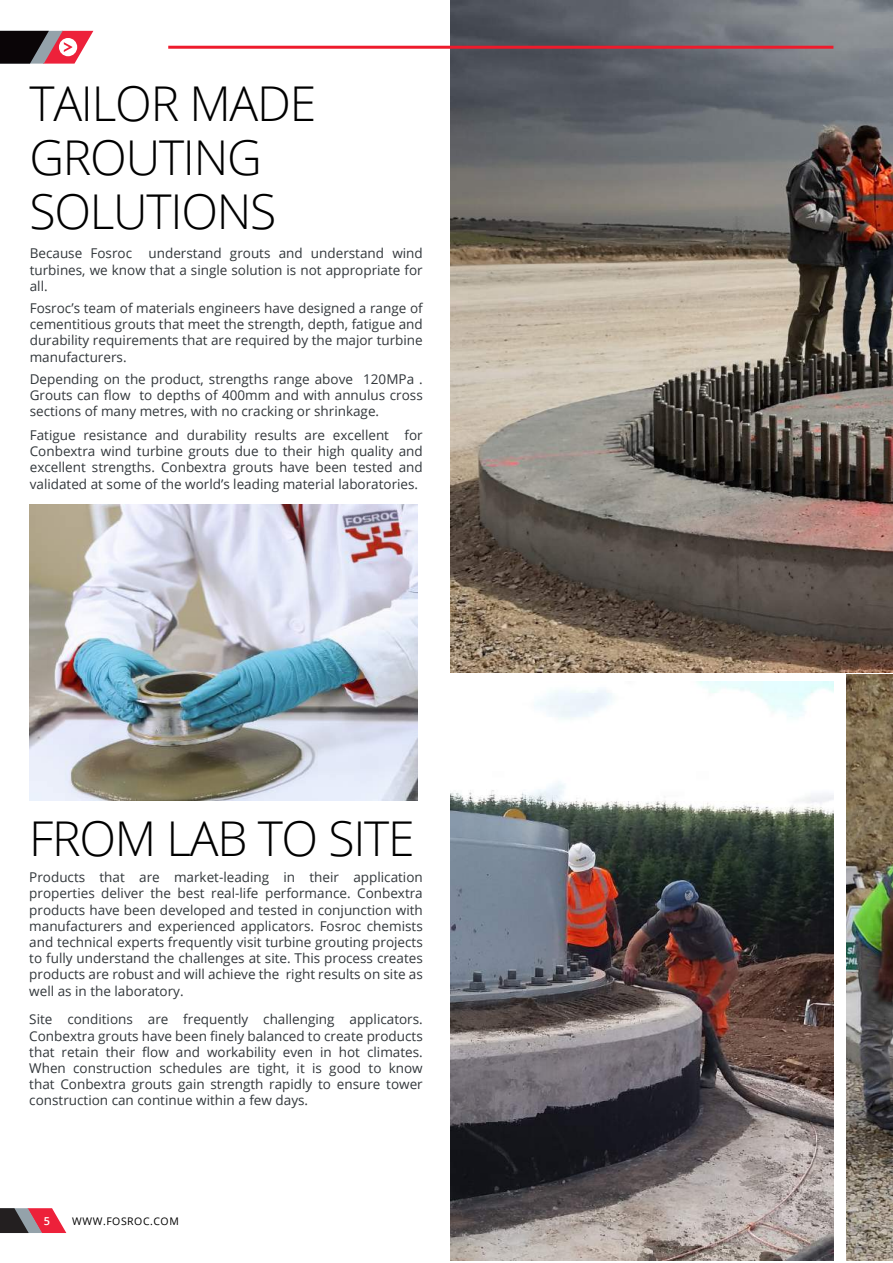
<style>
.page{position:relative;width:893px;height:1263px;background:#fff}
.page>*{position:absolute;margin:0;border:0;box-sizing:border-box;transform-origin:0 0}
.t1{font:300 48px/54px "Open Sans";letter-spacing:-.025em;color:#000}
.t2{font:13.5px/16.2px "Open Sans";color:#32373b;text-align:justify}
.t3{font:600 10.95px "Open Sans";color:#fff}
.t4{font:10.5px "Open Sans";letter-spacing:.05em;color:#000001}
</style>
<div class="page">
<img style="left:451px;top:681px;width:382px;height:579px">
<img style="left:451px;top:0;width:442px;height:672px">
<img style="left:29px;top:504px;width:388px;height:296px">
<img style="left:846px;top:675px;width:47px;height:585px">
<hr style="left:168px;top:46px;width:665px;height:3px;background:#ee1b2c">
<svg style="left:0;top:31px;width:93px;height:33px"></svg>
<svg style="left:0;top:1208px;width:66px;height:25px;background:#9b525d"></svg>
<h1 class="t1" style="left:29px;top:75px;width:288px">TAILOR MADE<br>GROUTING<br>SOLUTIONS</h1>
<p class="t2" style="left:30px;top:245px;width:395px">Because Fosroc understand grouts and understand wind turbines, we know that a single solution is not appropriate for all.</p>
<p class="t2" style="left:30px;top:300px;width:395px">Fosroc’s team of materials engineers have designed a range of cementitious grouts that meet the strength, depth, fatigue and durability requirements that are required by the major turbine manufacturers.</p>
<p class="t2" style="left:30px;top:370px;width:395px">Depending on the product, strengths range above 120MPa .<br>Grouts can flow to depths of 400mm and with annulus cross sections of many metres, with no cracking or shrinkage.</p>
<p class="t2" style="left:30px;top:427px;width:395px">Fatigue resistance and durability results are excellent for Conbextra wind turbine grouts due to their high quality and excellent strengths. Conbextra grouts have been tested and validated at some of the world’s leading material laboratories.</p>
<h1 class="t1" style="left:29px;top:810px;width:387px">FROM LAB TO SITE</h1>
<p class="t2" style="left:29px;top:869px;width:395px">Products that are market-leading in their application properties deliver the best real-life performance. Conbextra products have been developed and tested in conjunction with manufacturers and experienced applicators. Fosroc chemists and technical experts frequently visit turbine grouting projects to fully understand the challenges at site. This process creates products are robust and will achieve the right results on site as well as in the laboratory.</p>
<p class="t2" style="left:29px;top:1011px;width:395px">Site conditions are frequently challenging applicators.<br>Conbextra grouts have been finely balanced to create products that retain their flow and workability even in hot climates.<br>When construction schedules are tight, it is good to know that Conbextra grouts gain strength rapidly to ensure tower construction can continue within a few days.</p>
<p class="t3" style="left:44px;top:1213px;width:8px">5</p>
<p class="t4" style="left:72px;top:1213px;width:108px">WWW.FOSROC.COM</p>
</div>
